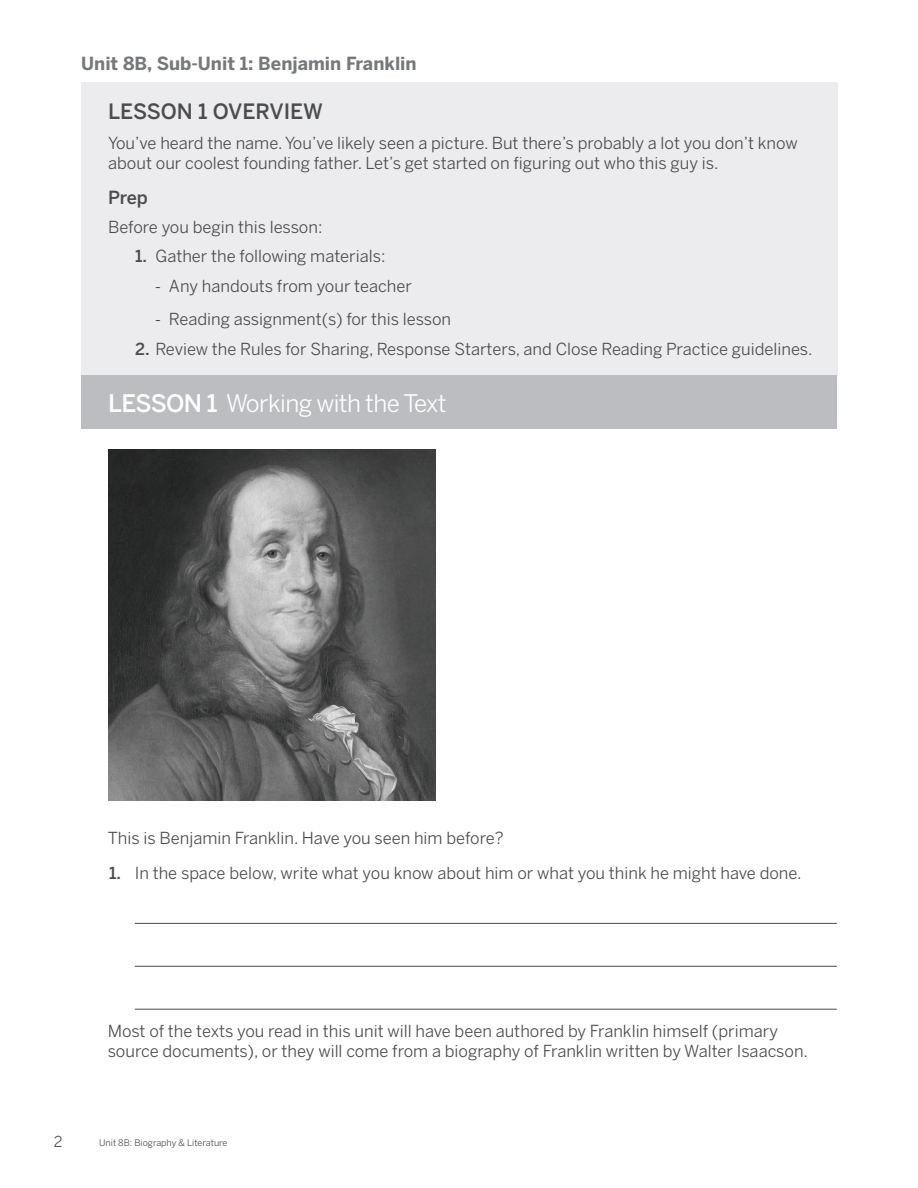
<style>
.page{position:relative;width:918px;height:1188px;background:#fff}
.page>*{position:absolute;margin:0;border:0;box-sizing:border-box;transform-origin:0 0}
.t1{font:24px "Benton Sans";letter-spacing:-.025em;color:#fff}
.t2{font:500 21px "Benton Sans";letter-spacing:-.005em;color:#4b4c4d}
.t3{font:700 18px "Benton Sans";color:#76787b}
.t4{font:500 18px "Benton Sans";color:#4b4c4d}
.t5{font:16.5px/19.8px "Benton Sans";color:#4b4c4d}
.t6{font:15px "Benton Sans";color:#4b4c4d}
.t7{font:9px "Benton Sans";color:#4b4c4d}
.s1{font-weight:500}
.s2{font-family:"Myriad Pro"}
</style>
<div class="page">
<div style="left:81px;top:82px;width:756px;height:294px;background:#ececee"></div>
<div style="left:81px;top:376px;width:756px;height:53px;background:#bcbdc0"></div>
<hr style="left:135px;top:923px;width:702px;height:1px;background:#4b4c4d">
<hr style="left:135px;top:966px;width:702px;height:1px;background:#4b4c4d">
<hr style="left:135px;top:1009px;width:702px;height:1px;background:#4b4c4d">
<img style="left:108px;top:450px;width:328px;height:350px">
<p class="t3" style="left:81px;top:53px;width:337px">Unit 8B, Sub-Unit 1: Benjamin Franklin</p>
<p class="t2" style="left:108px;top:99px;width:216px">LESSON 1 OVERVIEW</p>
<p class="t5" style="left:108px;top:133px;width:691px">You’ve heard the name. You’ve likely seen a picture. But there’s probably a lot you don’t know about our coolest founding father. Let’s get started on figuring out who this guy is.</p>
<p class="t4" style="left:108px;top:187px;width:41px">Prep</p>
<p class="t5" style="left:108px;top:217px;width:216px">Before you begin this lesson:</p>
<p class="t5" style="left:135px;top:246px;width:252px"><span class="s1">1.</span> Gather the following materials:</p>
<p class="t5" style="left:155px;top:276px;width:258px"><span class="s2">-</span> Any handouts from your teacher</p>
<p class="t5" style="left:155px;top:309px;width:297px"><span class="s2">-</span> Reading assignment(s) for this lesson</p>
<p class="t5" style="left:135px;top:339px;width:679px"><span class="s1">2.</span> Review the Rules for Sharing, Response Starters, and Close Reading Practice guidelines.</p>
<h1 class="t1" style="left:108px;top:389px;width:340px"><span class="s1">LESSON 1</span> Working with the Text</h1>
<p class="t5" style="left:108px;top:827px;width:397px">This is Benjamin Franklin. Have you seen him before?</p>
<p class="t5" style="left:109px;top:863px;width:694px"><span class="s1">1.</span> In the space below, write what you know about him or what you think he might have done.</p>
<p class="t5" style="left:108px;top:1021px;width:702px">Most of the texts you read in this unit will have been authored by Franklin himself (primary source documents), or they will come from a biography of Franklin written by Walter Isaacson.</p>
<p class="t6" style="left:54px;top:1133px;width:10px">2</p>
<p class="t7" style="left:99px;top:1137px;width:130px">Unit 8B: Biography &amp; Literature</p>
</div>
